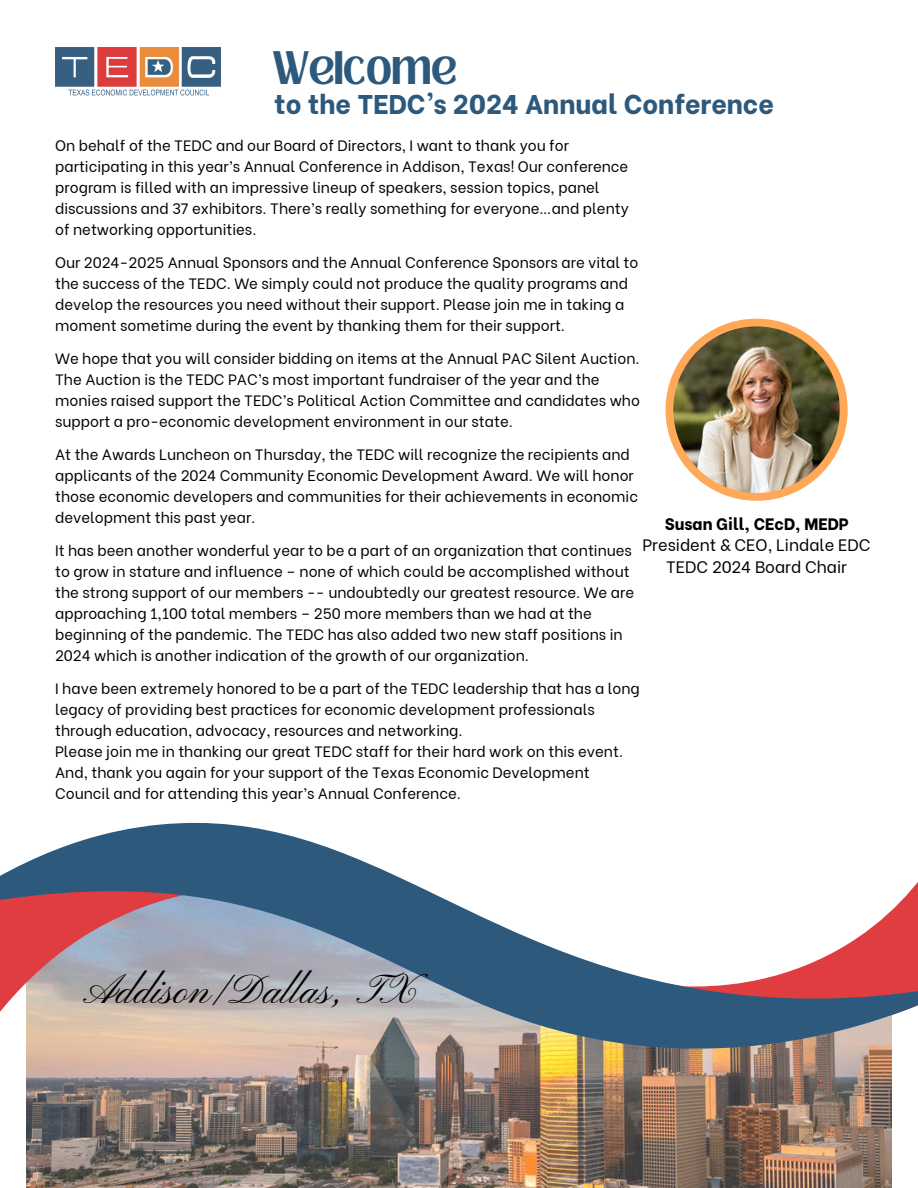
<style>
.page{position:relative;width:918px;height:1188px;background:#fff}
.page>*{position:absolute;margin:0;border:0;box-sizing:border-box;transform-origin:0 0}
.t1{font:42px "Pinyon Script";color:#000}
.t2{font:700 36px "Loubag";color:#2d597c}
.t3{font:800 27px "Be Vietnam";color:#2d597c}
.t4{font:16.5px "Be Vietnam";color:#000}
.t5{font:800 16.5px "Be Vietnam";color:#000}
.t6{font:15px/21px "Be Vietnam";color:#000}
</style>
<div class="page">
<img style="left:26px;top:1064px;width:865px;height:124px">
<svg style="left:0;top:822px;width:918px;height:242px"></svg>
<img style="left:55px;top:48px;width:166px;height:48px">
<div style="left:666px;top:319px;width:182px;height:182px;background:#ffa857;border-radius:50%"></div>
<img style="left:673px;top:326px;width:167px;height:167px;border-radius:50%">
<p class="t2" style="left:274px;top:39px;width:184px">Welcome</p>
<p class="t3" style="left:274px;top:82px;width:501px">to the TEDC’s 2024 Annual Conference</p>
<p class="t6" style="left:55px;top:133px;width:575px">On behalf of the TEDC and our Board of Directors, I want to thank you for participating in this year’s Annual Conference in Addison, Texas! Our conference program is filled with an impressive lineup of speakers, session topics, panel discussions and 37 exhibitors. There’s really something for everyone…and plenty of networking opportunities.</p>
<p class="t6" style="left:55px;top:250px;width:585px">Our 2024-2025 Annual Sponsors and the Annual Conference Sponsors are vital to the success of the TEDC. We simply could not produce the quality programs and develop the resources you need without their support. Please join me in taking a moment sometime during the event by thanking them for their support.</p>
<p class="t6" style="left:55px;top:346px;width:586px">We hope that you will consider bidding on items at the Annual PAC Silent Auction.<br>The Auction is the TEDC PAC’s most important fundraiser of the year and the monies raised support the TEDC’s Political Action Committee and candidates who support a pro-economic development environment in our state.</p>
<p class="t6" style="left:55px;top:442px;width:584px">At the Awards Luncheon on Thursday, the TEDC will recognize the recipients and applicants of the 2024 Community Economic Development Award. We will honor those economic developers and communities for their achievements in economic development this past year.</p>
<p class="t6" style="left:55px;top:538px;width:581px">It has been another wonderful year to be a part of an organization that continues to grow in stature and influence – none of which could be accomplished without the strong support of our members -- undoubtedly our greatest resource. We are approaching 1,100 total members – 250 more members than we had at the beginning of the pandemic. The TEDC has also added two new staff positions in 2024 which is another indication of the growth of our organization.</p>
<p class="t6" style="left:55px;top:676px;width:586px">I have been extremely honored to be a part of the TEDC leadership that has a long legacy of providing best practices for economic development professionals through education, advocacy, resources and networking.</p>
<p class="t6" style="left:55px;top:739px;width:569px">Please join me in thanking our great TEDC staff for their hard work on this event.<br>And, thank you again for your support of the Texas Economic Development<br>Council and for attending this year’s Annual Conference.</p>
<p class="t5" style="left:665px;top:511px;width:185px">Susan Gill, CEcD, MEDP</p>
<p class="t4" style="left:643px;top:531px;width:229px">President &amp; CEO, Lindale EDC</p>
<p class="t4" style="left:666px;top:553px;width:183px">TEDC 2024 Board Chair</p>
<p class="t1" style="left:87px;top:967px;width:332px">Addison/Dal as, TX</p>
</div>
